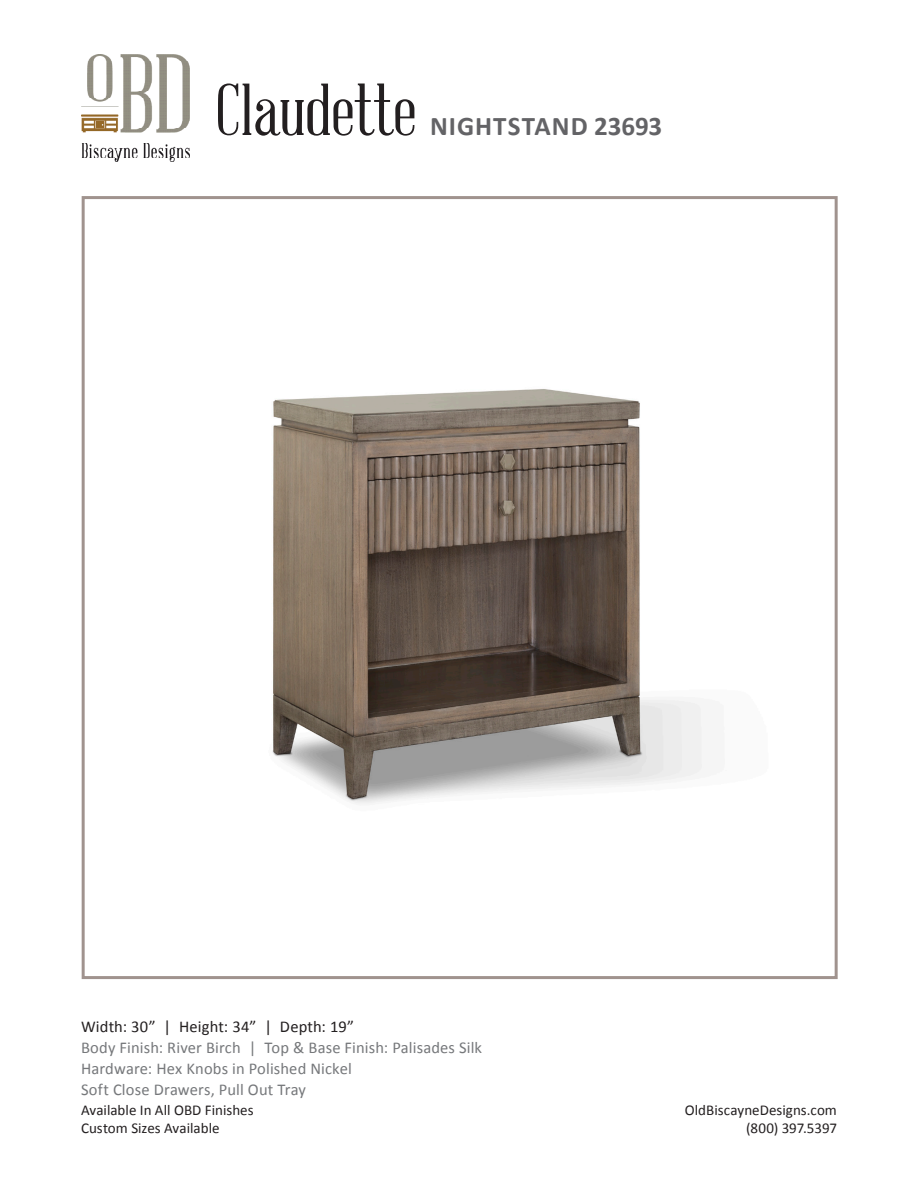
<style>
.page{position:relative;width:918px;height:1188px;background:#fff}
.page>*{position:absolute;margin:0;border:0;box-sizing:border-box;transform-origin:0 0}
.t1{font:72px "Abraham Lincoln";color:#231f20}
.t2{font:700 27px "Calibri";letter-spacing:.035em;color:#636366}
.t3{font:16.5px "Calibri";letter-spacing:.01em;color:#76787b}
.t4{font:16.5px "Calibri";letter-spacing:.01em;color:#231f20}
.t5{font:15px "Calibri";color:#231f20}
</style>
<div class="page">
<img style="left:81px;top:54px;width:109px;height:108px">
<img style="left:272px;top:389px;width:432px;height:415px">
<div style="left:82px;top:196px;width:756px;height:783px;border:3px solid #a0938e"></div>
<p class="t1" style="left:216px;top:72px;width:202px">Claudette</p>
<p class="t2" style="left:430px;top:107px;width:234px">NIGHTSTAND 23693</p>
<p class="t4" style="left:81px;top:1015px;width:275px">Width: 30” | Height: 34” | Depth: 19”</p>
<p class="t3" style="left:81px;top:1036px;width:403px">Body Finish: River Birch | Top &amp; Base Finish: Palisades Silk</p>
<p class="t3" style="left:81px;top:1057px;width:272px">Hardware: Hex Knobs in Polished Nickel</p>
<p class="t3" style="left:81px;top:1078px;width:227px">Soft Close Drawers, Pull Out Tray</p>
<p class="t5" style="left:81px;top:1100px;width:174px">Available In All OBD Finishes</p>
<p class="t5" style="left:685px;top:1100px;width:154px">OldBiscayneDesigns.com</p>
<p class="t5" style="left:81px;top:1118px;width:140px">Custom Sizes Available</p>
<p class="t5" style="left:746px;top:1118px;width:92px">(800) 397.5397</p>
</div>
